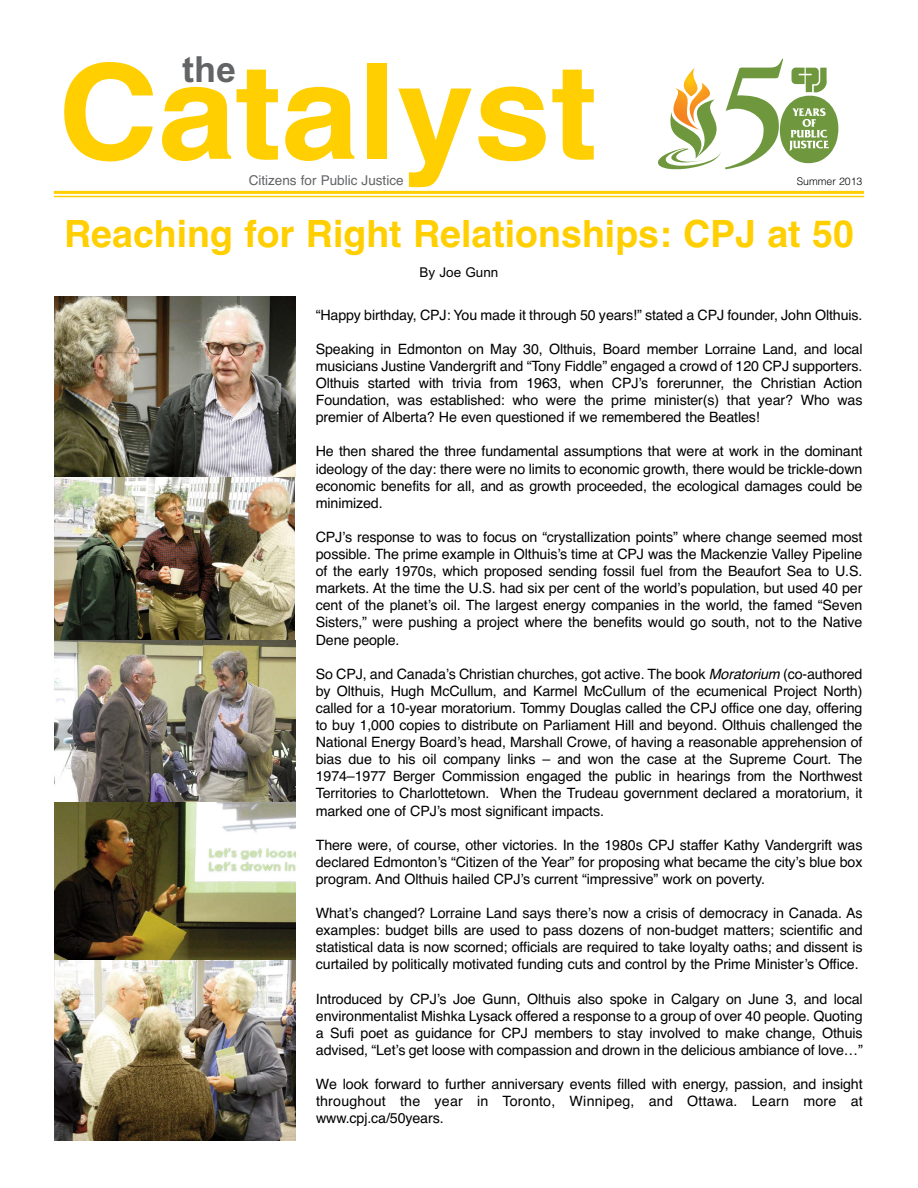
<style>
.page{position:relative;width:918px;height:1188px;background:#fff}
.page>*{position:absolute;margin:0;border:0;box-sizing:border-box;transform-origin:0 0}
.t1{font:700 132px "Helvetica";color:#ffcf01;scale:1.05 1}
.t2{font:700 37.5px "Helvetica";color:#ffcf01}
.t3{font:700 36px "Arial";color:#636466}
.t4{font:14.25px/17.1px "Helvetica";letter-spacing:-.01em;color:#000;text-align:justify}
.t5{font:13.5px "Helvetica";color:#636466}
.t6{font:13.5px "Arial";color:#000}
.t7{font:300 10.5px "Helvetica";color:#000}
.s1{font-style:italic}
</style>
<div class="page">
<hr style="left:54px;top:191px;width:810px;height:3px;background:#ffcf01">
<svg style="left:658px;top:59px;width:180px;height:110px"></svg>
<hr style="left:54px;top:196px;width:810px;height:1px;background:#ffcf01">
<img style="left:55px;top:476px;width:240px;height:165px">
<img style="left:54px;top:802px;width:242px;height:339px">
<img style="left:54px;top:296px;width:242px;height:180px">
<img style="left:54px;top:641px;width:242px;height:161px">
<h3 class="t3" style="left:182px;top:49px;width:55px">the</h3>
<h1 class="t1" style="left:58px;top:36px;width:515px">Catalyst</h1>
<p class="t5" style="left:249px;top:173px;width:156px">Citizens for Public Justice</p>
<p class="t7" style="left:797px;top:173px;width:67px">Summer 2013</p>
<h2 class="t2" style="left:64px;top:212px;width:791px">Reaching for Right Relationships: CPJ at 50</h2>
<p class="t6" style="left:420px;top:264px;width:80px">By Joe Gunn</p>
<p class="t4" style="left:316px;top:306px;width:548px">“Happy birthday, CPJ: You made it through 50 years!” stated a CPJ founder, John Olthuis.</p>
<p class="t4" style="left:316px;top:340px;width:548px">Speaking in Edmonton on May 30, Olthuis, Board member Lorraine Land, and local musicians Justine Vandergrift and “Tony Fiddle” engaged a crowd of 120 CPJ supporters.<br>Olthuis started with trivia from 1963, when CPJ’s forerunner, the Christian Action Foundation, was established: who were the prime minister(s) that year? Who was premier of Alberta? He even questioned if we remembered the Beatles!</p>
<p class="t4" style="left:316px;top:443px;width:548px">He then shared the three fundamental assumptions that were at work in the dominant ideology of the day: there were no limits to economic growth, there would be trickle-down economic benefits for all, and as growth proceeded, the ecological damages could be minimized.</p>
<p class="t4" style="left:316px;top:529px;width:548px">CPJ’s response to was to focus on “crystallization points” where change seemed most possible. The prime example in Olthuis’s time at CPJ was the Mackenzie Valley Pipeline of the early 1970s, which proposed sending fossil fuel from the Beaufort Sea to U.S. markets. At the time the U.S. had six per cent of the world’s population, but used 40 per cent of the planet’s oil. The largest energy companies in the world, the famed “Seven Sisters,” were pushing a project where the benefits would go south, not to the Native Dene people.</p>
<p class="t4" style="left:316px;top:665px;width:548px">So CPJ, and Canada’s Christian churches, got active. The book <span class="s1">Moratorium</span> (co-authored by Olthuis, Hugh McCullum, and Karmel McCullum of the ecumenical Project North) called for a 10-year moratorium. Tommy Douglas called the CPJ office one day, offering to buy 1,000 copies to distribute on Parliament Hill and beyond. Olthuis challenged the National Energy Board’s head, Marshall Crowe, of having a reasonable apprehension of bias due to his oil company links – and won the case at the Supreme Court. The 1974–1977 Berger Commission engaged the public in hearings from the Northwest Territories to Charlottetown. When the Trudeau government declared a moratorium, it marked one of CPJ’s most significant impacts.</p>
<p class="t4" style="left:316px;top:836px;width:548px">There were, of course, other victories. In the 1980s CPJ staffer Kathy Vandergrift was declared Edmonton’s “Citizen of the Year” for proposing what became the city’s blue box program. And Olthuis hailed CPJ’s current “impressive” work on poverty.</p>
<p class="t4" style="left:316px;top:905px;width:548px">What’s changed? Lorraine Land says there’s now a crisis of democracy in Canada. As examples: budget bills are used to pass dozens of non-budget matters; scientific and statistical data is now scorned; officials are required to take loyalty oaths; and dissent is curtailed by politically motivated funding cuts and control by the Prime Minister’s Office.</p>
<p class="t4" style="left:316px;top:990px;width:548px">Introduced by CPJ’s Joe Gunn, Olthuis also spoke in Calgary on June 3, and local environmentalist Mishka Lysack offered a response to a group of over 40 people. Quoting a Sufi poet as guidance for CPJ members to stay involved to make change, Othuis advised, “Let’s get loose with compassion and drown in the delicious ambiance of love…”</p>
<p class="t4" style="left:316px;top:1076px;width:548px">We look forward to further anniversary events filled with energy, passion, and insight throughout the year in Toronto, Winnipeg, and Ottawa. Learn more at www.cpj.ca/50years.</p>
</div>
